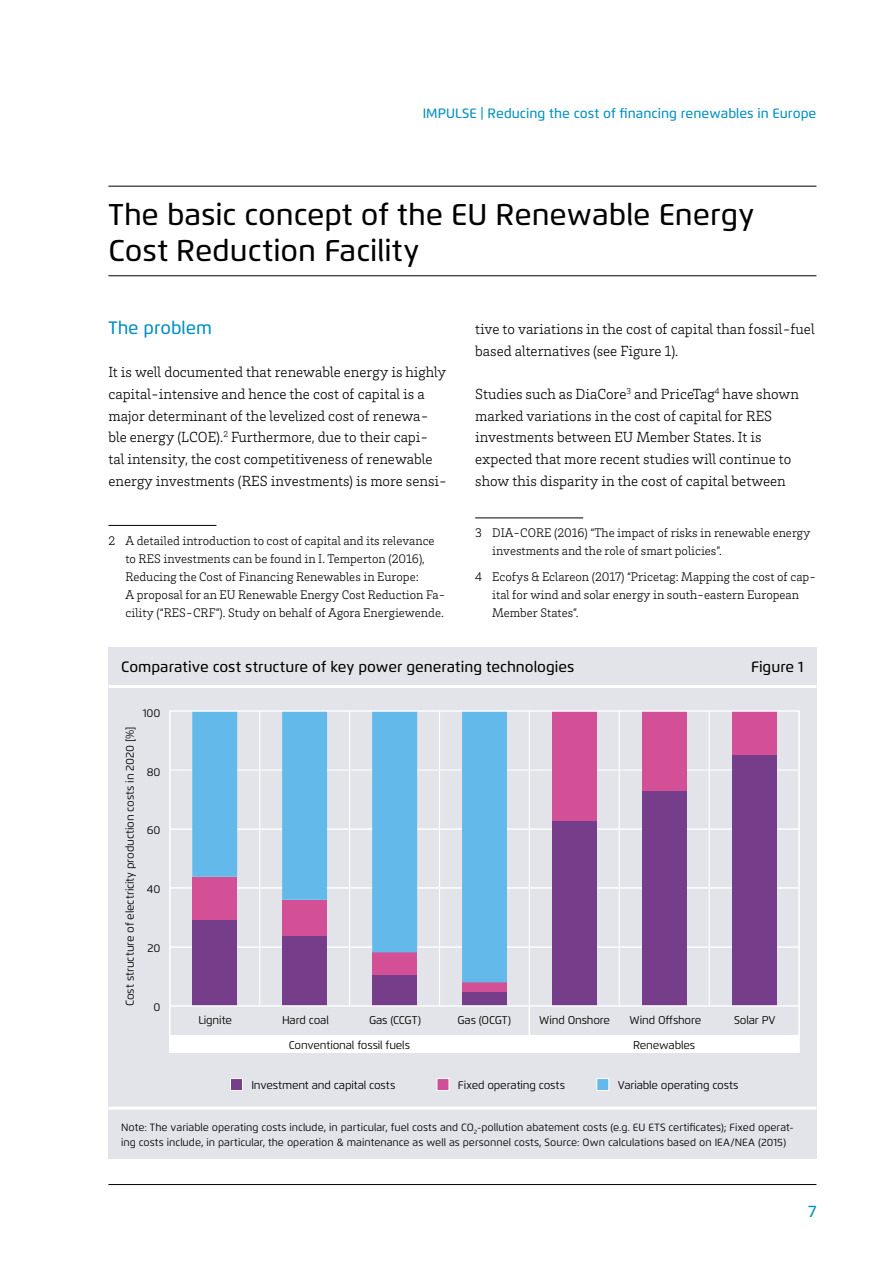
<style>
.page{position:relative;width:893px;height:1263px;background:#fff}
.page>*{position:absolute;margin:0;border:0;box-sizing:border-box;transform-origin:0 0}
.t1{font:500 30px/36px "Flexo";color:#000}
.t2{font:500 18px "Flexo";color:#008fc1}
.t3{font:500 16.5px "Flexo";color:#008fc1}
.t4{font:300 15px/21.6px "Brix Slab";color:#000}
.t5{font:500 15px "Flexo";color:#000}
.t6{font:500 13.5px "Flexo";letter-spacing:.005em;color:#008fc1}
.t7{font:300 12.75px/18px "Brix Slab";color:#000}
.t8{font:11.25px "Flexo";letter-spacing:-.015em;color:#000}
.t9{font:10.5px/15px "Flexo";color:#000}
</style>
<div class="page">
<hr style="left:108px;top:1184px;width:708px;height:1px;background:#000">
<hr style="left:108px;top:186px;width:708px;height:1px;background:#000">
<hr style="left:108px;top:275px;width:708px;height:1px;background:#000">
<hr style="left:108px;top:525px;width:108px;height:1px;background:#000">
<hr style="left:475px;top:518px;width:108px;height:1px;background:#000">
<div style="left:108px;top:647px;width:708px;height:511px;background:#e2e4e9"></div>
<hr style="left:170px;top:769px;width:629px;height:1px;background:#fff">
<hr style="left:170px;top:828px;width:629px;height:2px;background:#fff">
<hr style="left:170px;top:887px;width:629px;height:2px;background:#fff">
<hr style="left:170px;top:946px;width:629px;height:2px;background:#fff">
<hr style="left:709px;top:711px;width:1px;height:295px;background:#fff">
<hr style="left:619px;top:711px;width:1px;height:295px;background:#fff">
<hr style="left:529px;top:711px;width:1px;height:295px;background:#fff">
<hr style="left:439px;top:711px;width:1px;height:295px;background:#fff">
<hr style="left:349px;top:711px;width:1px;height:295px;background:#fff">
<hr style="left:259px;top:711px;width:1px;height:295px;background:#fff">
<div style="left:192px;top:919px;width:45px;height:87px;background:#763d8b"></div>
<div style="left:282px;top:935px;width:45px;height:71px;background:#763d8b"></div>
<div style="left:372px;top:974px;width:45px;height:32px;background:#763d8b"></div>
<div style="left:462px;top:992px;width:45px;height:14px;background:#763d8b"></div>
<div style="left:552px;top:820px;width:45px;height:186px;background:#763d8b"></div>
<div style="left:642px;top:790px;width:45px;height:216px;background:#763d8b"></div>
<div style="left:732px;top:755px;width:45px;height:251px;background:#763d8b"></div>
<div style="left:462px;top:982px;width:45px;height:10px;background:#d35097"></div>
<div style="left:552px;top:711px;width:45px;height:109px;background:#d35097"></div>
<div style="left:642px;top:711px;width:45px;height:79px;background:#d35097"></div>
<div style="left:732px;top:711px;width:45px;height:44px;background:#d35097"></div>
<svg style="left:192px;top:712px;width:315px;height:270px"></svg>
<hr style="left:169px;top:1006px;width:1px;height:47px;background:#fff">
<hr style="left:529px;top:1006px;width:1px;height:47px;background:#fff">
<hr style="left:798px;top:1006px;width:2px;height:47px;background:#fff">
<div style="left:529px;top:1036px;width:270px;height:17px;background:#fff"></div>
<div style="left:170px;top:1036px;width:359px;height:17px;background:#fff"></div>
<div style="left:230px;top:1078px;width:13px;height:13px;background:#763d8b;border:1px solid #fff"></div>
<div style="left:437px;top:1078px;width:12px;height:13px;background:#ce5097;border:1px solid #fff"></div>
<div style="left:596px;top:1078px;width:13px;height:13px;background:#63b9e9;border:1px solid #fff"></div>
<hr style="left:108px;top:1107px;width:708px;height:3px;background:#fff">
<hr style="left:108px;top:685px;width:708px;height:3px;background:#fff">
<p class="t6" style="left:423px;top:105px;width:395px">IMPULSE | Reducing the cost of financing renewables in Europe</p>
<h1 class="t1" style="left:108px;top:196px;width:647px">The basic concept of the EU Renewable Energy<br>Cost Reduction Facility</h1>
<p class="t2" style="left:108px;top:317px;width:105px">The problem</p>
<p class="t4" style="left:108px;top:361px;width:340px">It is well documented that renewable energy is highly capital-intensive and hence the cost of capital is a major determinant of the levelized cost of renewa&shy;ble energy (LCOE).<sup>2</sup> Furthermore, due to their capi&shy;tal intensity, the cost competitiveness of renewable energy investments (RES investments) is more sensi-</p>
<p class="t7" style="left:125px;top:531px;width:322px;text-indent:-17px">2 A detailed introduction to cost of capital and its relevance to RES investments can be found in I. Temperton (2016), Reducing the Cost of Financing Renewables in Europe:<br>A proposal for an EU Renewable Energy Cost Reduction Fa&shy;cility (“RES-CRF”). Study on behalf of Agora Energiewende.</p>
<p class="t4" style="left:475px;top:318px;width:341px">tive to variations in the cost of capital than fossil-fuel based alternatives (see Figure 1).</p>
<p class="t4" style="left:475px;top:383px;width:325px">Studies such as DiaCore<sup>3</sup> and PriceTag<sup>4</sup> have shown marked variations in the cost of capital for RES investments between EU Member States. It is expected that more recent studies will continue to show this disparity in the cost of capital between</p>
<p class="t7" style="left:492px;top:523px;width:320px;text-indent:-17px">3 DIA-CORE (2016) “The impact of risks in renewable energy investments and the role of smart policies”.</p>
<p class="t7" style="left:492px;top:567px;width:326px;text-indent:-17px">4 Ecofys &amp; Eclareon (2017) “Pricetag: Mapping the cost of cap&shy;ital for wind and solar energy in south-eastern European<br>Member States”.</p>
<p class="t5" style="left:121px;top:658px;width:455px">Comparative cost structure of key power generating technologies</p>
<p class="t5" style="left:751px;top:658px;width:54px">Figure 1</p>
<p class="t8" style="left:143px;top:706px;width:19px">100</p>
<p class="t8" style="left:123px;top:1006px;width:281px;rotate:-90deg">Cost structure of electricity production costs in 2020 [%]</p>
<p class="t8" style="left:147px;top:765px;width:15px">80</p>
<p class="t8" style="left:147px;top:824px;width:15px">60</p>
<p class="t8" style="left:147px;top:883px;width:15px">40</p>
<p class="t8" style="left:148px;top:942px;width:14px">20</p>
<p class="t8" style="left:153px;top:1001px;width:9px">0</p>
<p class="t8" style="left:198px;top:1013px;width:35px">Lignite</p>
<p class="t8" style="left:282px;top:1013px;width:48px">Hard coal</p>
<p class="t8" style="left:369px;top:1013px;width:53px">Gas (CCGT)</p>
<p class="t8" style="left:457px;top:1013px;width:55px">Gas (OCGT)</p>
<p class="t8" style="left:539px;top:1013px;width:72px">Wind Onshore</p>
<p class="t8" style="left:630px;top:1013px;width:73px">Wind Offshore</p>
<p class="t8" style="left:734px;top:1013px;width:43px">Solar PV</p>
<p class="t8" style="left:289px;top:1038px;width:123px">Conventional fossil fuels</p>
<p class="t8" style="left:633px;top:1038px;width:64px">Renewables</p>
<p class="t8" style="left:251px;top:1078px;width:145px">Investment and capital costs</p>
<p class="t8" style="left:458px;top:1078px;width:109px">Fixed operating costs</p>
<p class="t8" style="left:618px;top:1078px;width:122px">Variable operating costs</p>
<p class="t9" style="left:121px;top:1120px;width:674px">Note: The variable operating costs include, in particular, fuel costs and CO<sub>2</sub>-pollution abatement costs (e.g. EU ETS certificates); Fixed operat&shy;ing costs include, in particular, the operation &amp; maintenance as well as personnel costs, Source: Own calculations based on IEA/NEA (2015)</p>
<p class="t3" style="left:808px;top:1201px;width:10px">7</p>
</div>
